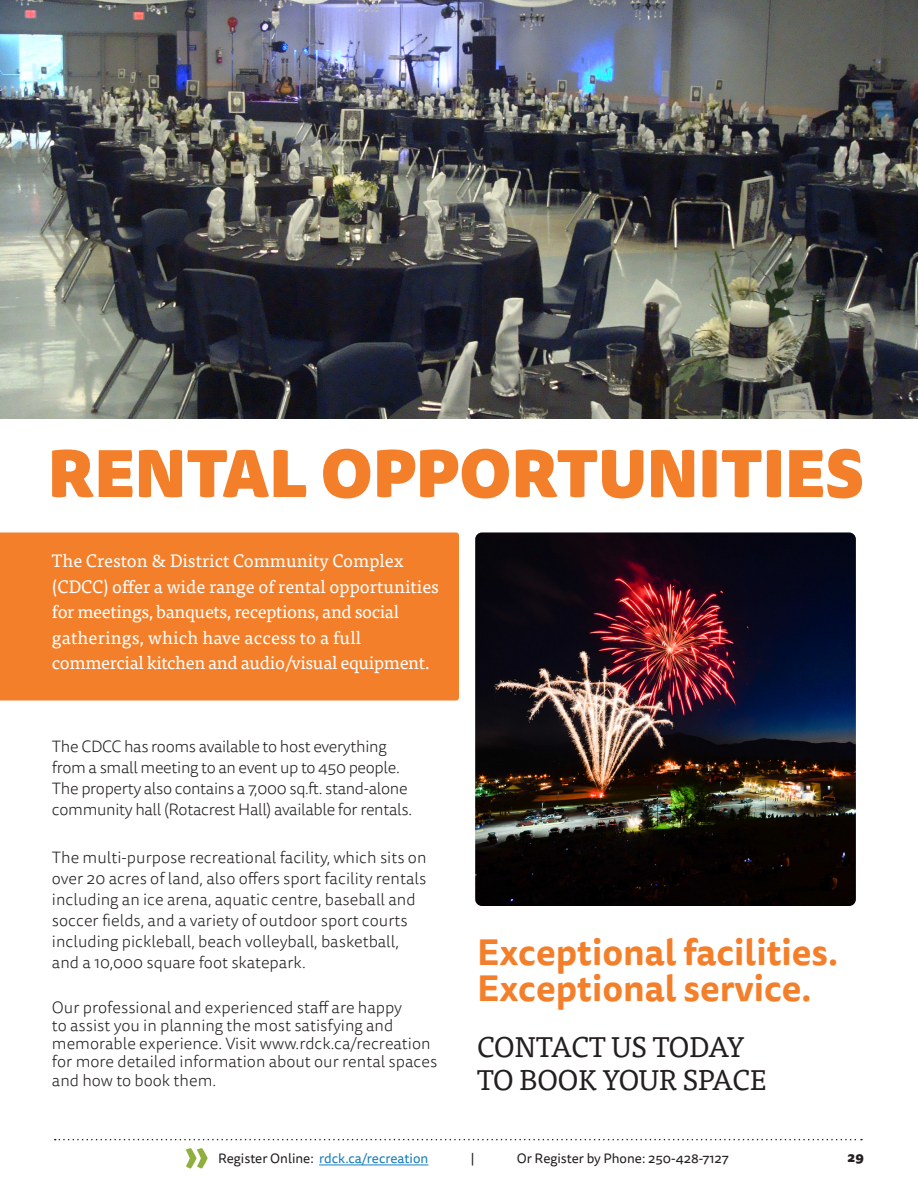
<style>
.page{position:relative;width:918px;height:1188px;background:#fff}
.page>*{position:absolute;margin:0;border:0;box-sizing:border-box;transform-origin:0 0}
.page_big_title{font:900 64.5px "Tisa Sans Pro";color:#f47f2a}
.page_big_title-2{font:700 36px/36px "Tisa Sans Pro";color:#f47f2a}
.LG_Program_Subtitle{font:28.5px/33px "Tisa Pro";letter-spacing:-.005em;color:#231f20}
.LG_Program_Subtitle-2{font:18px/25.5px "Tisa Pro";letter-spacing:-.005em;color:#fff}
.feature_body{font:300 16.5px/21px "Tisa Sans Pro";color:#231f20}
.feature_body-2{font:300 16.5px/21px "Tisa Sans Pro";letter-spacing:-.02em;color:#231f20}
.t1{font:13.5px "Tisa Sans Pro";color:#167fbc}
.t2{font:13.5px "Tisa Sans Pro";color:#231f20}
.LG_Program_Description{font:800 13.5px "Tisa Sans Pro";color:#231f20}
.s1{color:#231f20}
</style>
<div class="page">
<hr style="left:319px;top:1164px;width:109px;height:1px;background:#167fbc">
<svg style="left:186px;top:1148px;width:22px;height:21px"></svg>
<div style="left:0;top:532px;width:459px;height:168px;background:#f47f2a"></div>
<svg style="left:55px;top:1139px;width:807px;height:1px"></svg>
<img style="left:0;top:0;width:918px;height:418px">
<img style="left:475px;top:532px;width:381px;height:374px">
<p class="page_big_title" style="left:48px;top:422px;width:817px">RENTAL OPPORTUNITIES</p>
<p class="LG_Program_Subtitle-2" style="left:52px;top:547px;width:389px">The Creston &amp; District Community Complex (CDCC) offer a wide range of rental opportunities for meetings, banquets, receptions, and social gatherings, which have access to a full commercial kitchen and audio/visual equipment.</p>
<p class="feature_body-2" style="left:52px;top:736px;width:362px">The CDCC has rooms available to host everything from a small meeting to an event up to 450 people.<br>The property also contains a 7,000 sq.ft. stand-alone community hall (Rotacrest Hall) available for rentals.</p>
<p class="feature_body" style="left:52px;top:847px;width:376px">The multi-purpose recreational facility, which sits on over 20 acres of land, also offers sport facility rentals including an ice arena, aquatic centre, baseball and soccer fields, and a variety of outdoor sport courts including pickleball, beach volleyball, basketball, and a 10,000 square foot skatepark.</p>
<p class="feature_body" style="left:52px;top:999px;width:387px;line-height:18px">Our professional and experienced staff are happy<br>to assist you in planning the most satisfying and memorable experience. Visit www.rdck.ca/recreation for more detailed information about our rental spaces</p>
<p class="feature_body" style="left:52px;top:1071px;width:166px">and how to book them.</p>
<p class="page_big_title-2" style="left:477px;top:935px;width:363px">Exceptional facilities.<br>Exceptional service.</p>
<p class="LG_Program_Subtitle" style="left:477px;top:1029px;width:291px">CONTACT US TODAY<br>TO BOOK YOUR SPACE</p>
<p class="t1" style="left:218px;top:1149px;width:212px"><span class="s1">Register Online:</span> rdck.ca/recreation</p>
<p class="t2" style="left:471px;top:1149px;width:5px">|</p>
<p class="t2" style="left:517px;top:1149px;width:214px">Or Register by Phone: 250-428-7127</p>
<p class="LG_Program_Description" style="left:848px;top:1147px;width:18px">29</p>
</div>
